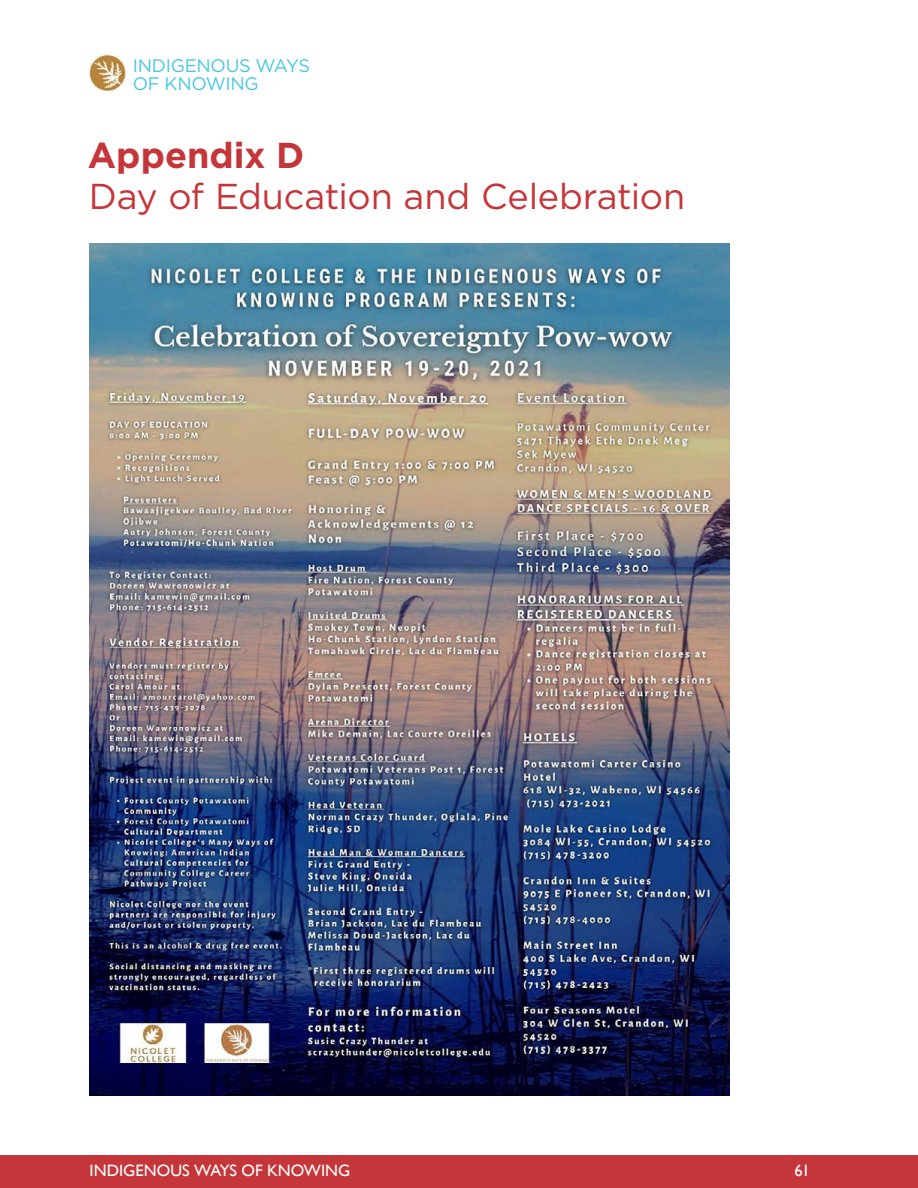
<style>
.page{position:relative;width:918px;height:1188px;background:#fff}
.page>*{position:absolute;margin:0;border:0;box-sizing:border-box;transform-origin:0 0}
.t1{font:36px "Gotham";letter-spacing:-.01em;color:#c5363a}
.t2{font:700 36px "Gotham";color:#c5363a}
.t3{font:18.15px/18.1px "Gotham";letter-spacing:-.015em;color:#47c7e2}
.t4{font:16.5px "Gill Sans";color:#fff}
</style>
<div class="page">
<img style="left:90px;top:243px;width:639px;height:853px">
<div style="left:0;top:1156px;width:918px;height:32px;background:#c5363a"></div>
<img style="left:90px;top:54px;width:37px;height:38px">
<p class="t3" style="left:133px;top:56px;width:179px">INDIGENOUS WAYS<br>OF KNOWING</p>
<p class="t2" style="left:88px;top:132px;width:218px">Appendix D</p>
<p class="t1" style="left:89px;top:173px;width:598px">Day of Education and Celebration</p>
<p class="t4" style="left:90px;top:1161px;width:262px">INDIGENOUS WAYS OF KNOWING</p>
<p class="t4" style="left:795px;top:1161px;width:17px">61</p>
</div>
